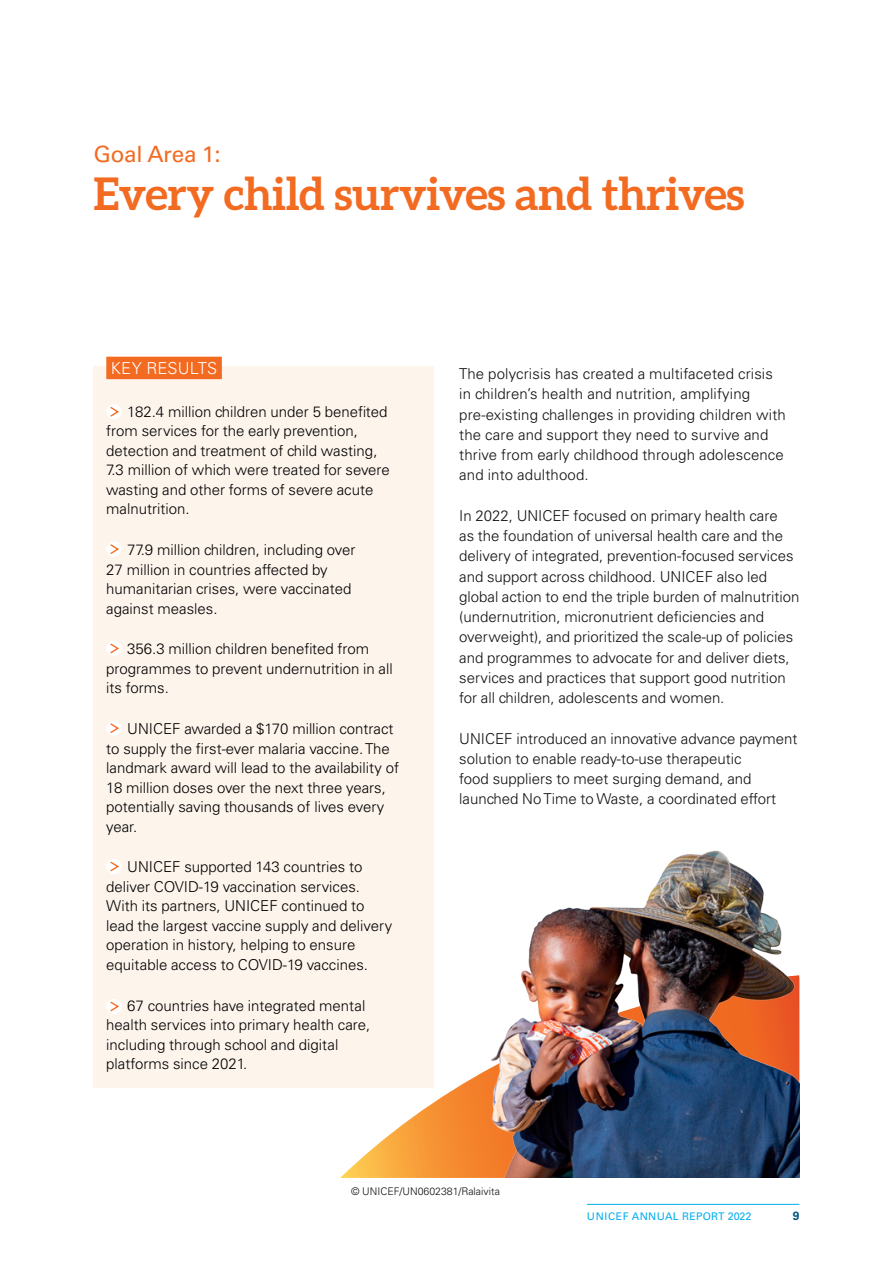
<style>
.page{position:relative;width:893px;height:1263px;background:#fff}
.page>*{position:absolute;margin:0;border:0;box-sizing:border-box;transform-origin:0 0}
.SP_title{font:700 45px "Aleo";letter-spacing:-.01em;color:#f36a21}
.SP_sub_title{font:22.5px "Univers LT Pro 55 Roman";letter-spacing:-.01em;color:#f36a21}
.AQ_Quote{font:300 16.5px "Univers LT Std";letter-spacing:.005em;color:#fff}
.GA_bullets_new{font:300 15px/19.5px "Univers LT Std";color:#000}
.AR_Body{font:300 15px/20.2px "Univers LT Std";color:#111013}
.t1{font:700 12px "Univers LT Pro 65";color:#005b7f}
.AR_Body-2{font:300 10.5px "Univers LT Std";color:#111013}
.t2{font:10.5px "Univers LT Pro 55 Roman";letter-spacing:.025em;color:#00aeef}
.s1{font-size:10.8px}
</style>
<div class="page">
<hr style="left:587px;top:1204px;width:212px;height:1px;background:#00aeef">
<div style="left:94px;top:367px;width:340px;height:721px;background:#fdf4ec"></div>
<div style="left:106px;top:357px;width:116px;height:22px;background:#f36a21"></div>
<div style="left:106px;top:404px;width:16px;height:15px;background:#fff;border-radius:50%"></div>
<svg style="left:110px;top:406px;width:10px;height:11px"></svg>
<svg style="left:106px;top:541px;width:16px;height:16px"></svg>
<svg style="left:109px;top:543px;width:11px;height:12px"></svg>
<div style="left:106px;top:641px;width:16px;height:15px;background:#fff;border-radius:50%"></div>
<svg style="left:110px;top:643px;width:10px;height:11px"></svg>
<svg style="left:106px;top:720px;width:16px;height:16px"></svg>
<svg style="left:109px;top:722px;width:11px;height:12px"></svg>
<div style="left:106px;top:859px;width:16px;height:15px;background:#fff;border-radius:50%"></div>
<svg style="left:110px;top:861px;width:9px;height:11px"></svg>
<div style="left:106px;top:999px;width:16px;height:15px;background:#fff;border-radius:50%"></div>
<svg style="left:110px;top:1001px;width:10px;height:11px"></svg>
<svg style="left:340px;top:1069px;width:148px;height:109px"></svg>
<img style="left:488px;top:850px;width:311px;height:328px">
<p class="SP_sub_title" style="left:94px;top:141px;width:129px">Goal Area 1:</p>
<p class="SP_title" style="left:94px;top:168px;width:653px">Every child survives and thrives</p>
<p class="AQ_Quote" style="left:111px;top:358px;width:108px">KEY RESULTS</p>
<p class="GA_bullets_new" style="left:106px;top:402px;width:285px;text-indent:21px">182.4 million children under 5 benefited from services for the early prevention, detection and treatment of child wasting, 7.3 million of which were treated for severe wasting and other forms of severe acute malnutrition.</p>
<p class="GA_bullets_new" style="left:106px;top:540px;width:251px;text-indent:21px">77.9 million children, including over<br>27 million in countries affected by humanitarian crises, were vaccinated against measles.</p>
<p class="GA_bullets_new" style="left:106px;top:639px;width:288px;text-indent:21px">356.3 million children benefited from programmes to prevent undernutrition in all its forms.</p>
<p class="GA_bullets_new" style="left:106px;top:719px;width:294px;text-indent:21px">UNICEF awarded a $170 million contract to supply the first-ever malaria vaccine. The landmark award will lead to the availability of 18 million doses over the next three years, potentially saving thousands of lives every year.</p>
<p class="GA_bullets_new" style="left:106px;top:857px;width:287px;text-indent:21px">UNICEF supported 143 countries to deliver COVID-19 vaccination services.<br>With its partners, UNICEF continued to lead the largest vaccine supply and delivery operation in history, helping to ensure equitable access to COVID-19 vaccines.</p>
<p class="GA_bullets_new" style="left:106px;top:995px;width:266px;text-indent:21px">67 countries have integrated mental health services into primary health care, including through school and digital platforms since 2021.</p>
<p class="AR_Body" style="left:459px;top:364px;width:328px">The polycrisis has created a multifaceted crisis in children’s health and nutrition, amplifying pre-existing challenges in providing children with the care and support they need to survive and thrive from early childhood through adolescence and into adulthood.</p>
<p class="AR_Body" style="left:459px;top:505px;width:342px">In 2022, UNICEF focused on primary health care<br>as the foundation of universal health care and the delivery of integrated, prevention-focused services and support across childhood. UNICEF also led global action to end the triple burden of malnutrition (undernutrition, micronutrient deficiencies and overweight), and prioritized the scale-up of policies and programmes to advocate for and deliver diets, services and practices that support good nutrition for all children, adolescents and women.</p>
<p class="AR_Body" style="left:459px;top:728px;width:340px">UNICEF introduced an innovative advance payment solution to enable ready-to-use therapeutic<br>food suppliers to meet surging demand, and launched No Time to Waste, a coordinated effort</p>
<p class="AR_Body-2" style="left:351px;top:1185px;width:150px">© UNICEF/UN0602381/Ralaivita</p>
<p class="t2" style="left:587px;top:1210px;width:166px">UNICEF ANNUAL REPORT <span class="s1">2022</span></p>
<p class="t1" style="left:793px;top:1208px;width:8px">9</p>
</div>
